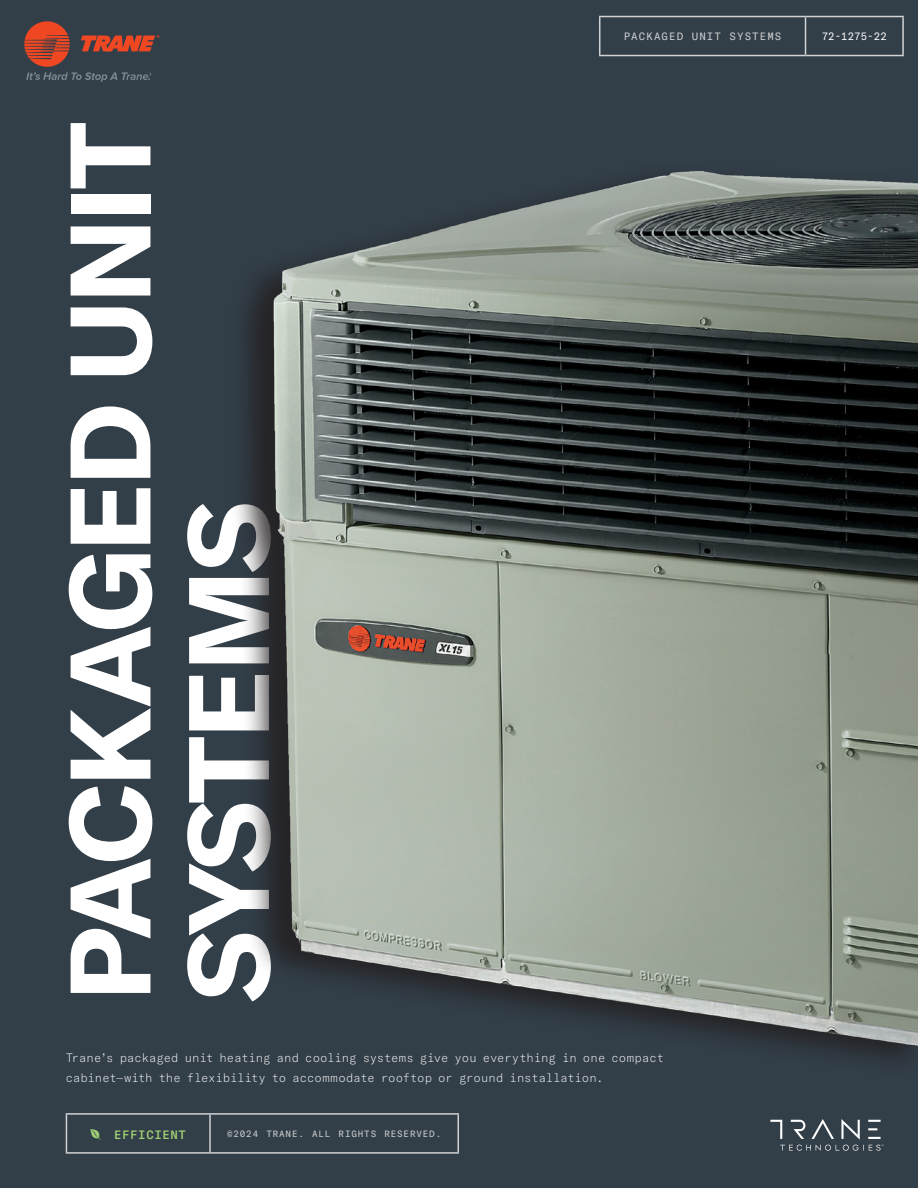
<style>
.page{position:relative;width:918px;height:1188px;background:#323e48}
.page>*{position:absolute;margin:0;border:0;box-sizing:border-box;transform-origin:0 0}
.t1{font:700 112.5px "GT America";letter-spacing:-.03em;color:#fff}
._8_13_Cover_Text{font:100 12px/19.5px "GT America Mono";letter-spacing:-.01em;color:#fff}
._8_17_Cover_-_FEATURE{font:500 12px "GT America Mono";letter-spacing:.05em;color:#a1d075}
._7_8_4_Cover_TBL_-_Top{font:10.5px "GT America Mono";letter-spacing:.1em;color:#d1d3d4}
._7_8_4_Cover_TBL_-_Top-2{font:10.5px "GT America Mono";color:#fff}
.Copyright_-_Cover{font:9px "GT America Mono";letter-spacing:.095em;color:#d1d3d4}
</style>
<div class="page">
<hr style="left:599px;top:16px;width:207px;height:1px;background:#d1d3d4">
<hr style="left:599px;top:17px;width:1px;height:38px;background:#d1d3d4">
<hr style="left:806px;top:16px;width:98px;height:1px;background:#d1d3d4">
<hr style="left:805px;top:17px;width:1px;height:38px;background:#d1d3d4">
<hr style="left:902px;top:17px;width:2px;height:38px;background:#d1d3d4">
<hr style="left:599px;top:55px;width:207px;height:1px;background:#d1d3d4">
<hr style="left:806px;top:55px;width:98px;height:1px;background:#d1d3d4">
<div style="left:228px;top:160px;width:690px;height:919px;background:#231f20;opacity:.85"></div>
<img style="left:263px;top:160px;width:655px;height:904px">
<hr style="left:66px;top:1113px;width:144px;height:2px;background:#d1d3d4">
<hr style="left:66px;top:1115px;width:1px;height:37px;background:#d1d3d4">
<hr style="left:210px;top:1113px;width:249px;height:2px;background:#d1d3d4">
<hr style="left:209px;top:1115px;width:2px;height:37px;background:#d1d3d4">
<hr style="left:458px;top:1115px;width:1px;height:37px;background:#d1d3d4">
<hr style="left:66px;top:1152px;width:144px;height:2px;background:#d1d3d4">
<hr style="left:210px;top:1152px;width:249px;height:2px;background:#d1d3d4">
<svg style="left:24px;top:21px;width:136px;height:61px"></svg>
<svg style="left:770px;top:1119px;width:114px;height:32px"></svg>
<p class="t1" style="left:40px;top:1001px;width:880px;rotate:-90deg">PACKAGED UNIT</p>
<p class="t1" style="left:159px;top:1001px;width:501px;rotate:-90deg">SYSTEMS</p>
<p class="_7_8_4_Cover_TBL_-_Top" style="left:624px;top:31px;width:159px">PACKAGED UNIT SYSTEMS</p>
<p class="_7_8_4_Cover_TBL_-_Top-2" style="left:822px;top:31px;width:67px">72-1275-22</p>
<p class="_8_13_Cover_Text" style="left:66px;top:1049px;width:600px">Trane’s packaged unit heating and cooling systems give you everything in one compact cabinet—with the flexibility to accommodate rooftop or ground installation.</p>
<p class="_8_17_Cover_-_FEATURE" style="left:114px;top:1128px;width:73px">EFFICIENT</p>
<p class="Copyright_-_Cover" style="left:227px;top:1129px;width:216px">©2024 TRANE. ALL RIGHTS RESERVED.</p>
</div>
